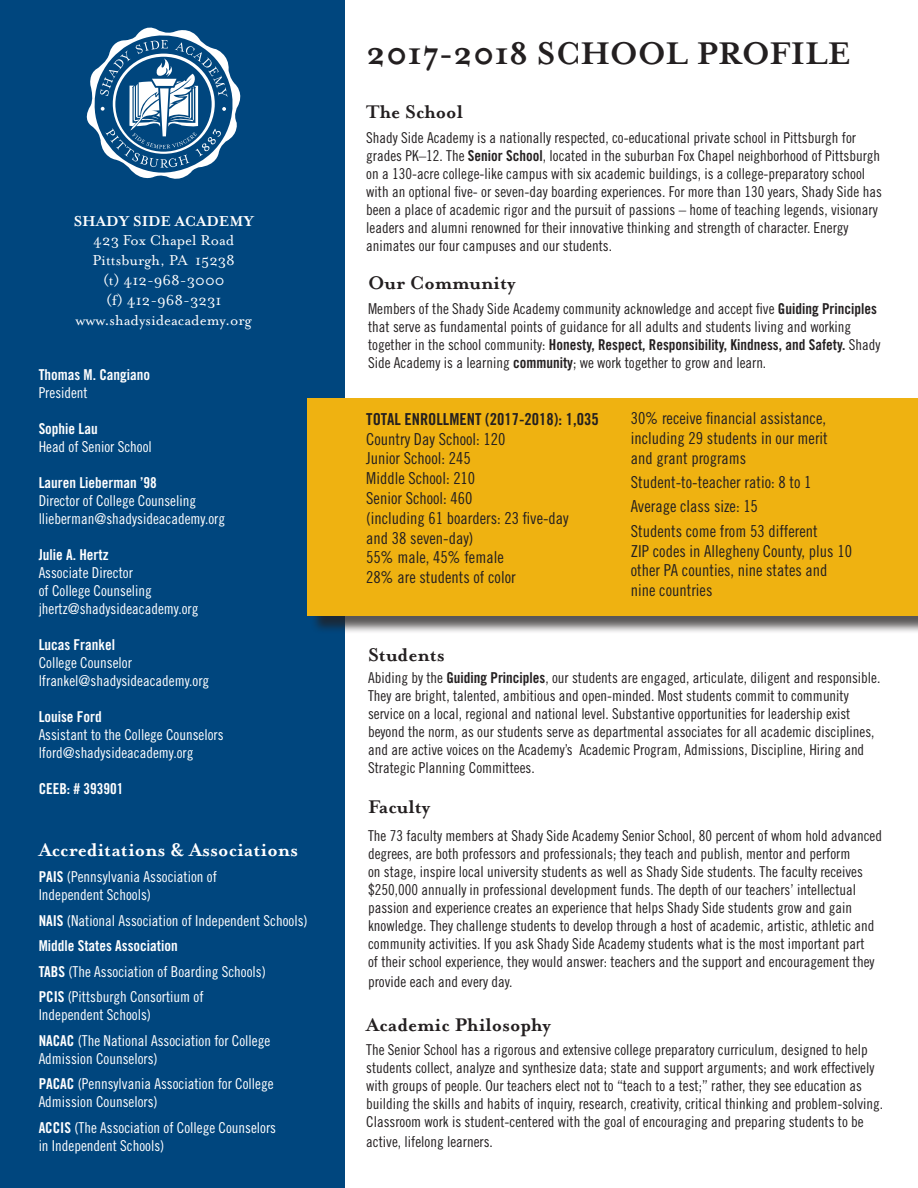
<style>
.page{position:relative;width:918px;height:1188px;background:#fff}
.page>*{position:absolute;margin:0;border:0;box-sizing:border-box;transform-origin:0 0}
.t1{font:700 36px "Mrs Eaves";color:#231f20}
.t2{font:700 21px "Mrs Eaves";color:#231f20}
.t3{font:700 21px "Mrs Eaves";color:#fff}
.t4{font:16.5px/19.8px "Trade Gothic Cond Eighteen";color:#231f20}
.t5{font:16.5px "Mrs Eaves Roman";color:#fff}
.t6{font:16.5px "Trade Gothic Bold Cond Twenty";color:#231f20}
.t7{font:700 16.5px "Mrs Eaves";color:#fff}
.t8{font:15px/18px "Trade Gothic Cond Eighteen";color:#231f20}
.t9{font:15px/18px "Trade Gothic Cond Eighteen";color:#fff}
.t10{font:15px "Trade Gothic Bold Cond Twenty";color:#fff}
.s1{font-family:"Trade Gothic Bold Cond Twenty"}
</style>
<div class="page">
<div style="left:0;top:0;width:344px;height:1188px;background:#00467e"></div>
<div style="left:310px;top:400px;width:608px;height:234px;background:#231f20;opacity:.75"></div>
<div style="left:308px;top:398px;width:610px;height:218px;background:#efb211"></div>
<svg style="left:87px;top:28px;width:153px;height:151px"></svg>
<p class="t7" style="left:74px;top:211px;width:182px">SHADY SIDE ACADEMY</p>
<p class="t5" style="left:93px;top:232px;width:143px">423 Fox Chapel Road</p>
<p class="t5" style="left:93px;top:251px;width:144px">Pittsburgh, PA 15238</p>
<p class="t5" style="left:103px;top:271px;width:123px">(t) 412-968-3000</p>
<p class="t5" style="left:106px;top:291px;width:117px">(f) 412-968-3231</p>
<p class="t5" style="left:76px;top:311px;width:178px">www.shadysideacademy.org</p>
<p class="t10" style="left:39px;top:366px;width:113px">Thomas M. Cangiano</p>
<p class="t9" style="left:39px;top:384px;width:51px">President</p>
<p class="t10" style="left:39px;top:420px;width:61px">Sophie Lau</p>
<p class="t9" style="left:39px;top:438px;width:115px">Head of Senior School</p>
<p class="t10" style="left:39px;top:474px;width:120px">Lauren Lieberman ’98</p>
<p class="t9" style="left:39px;top:492px;width:159px">Director of College Counseling</p>
<p class="t9" style="left:39px;top:510px;width:188px">llieberman@shadysideacademy.org</p>
<p class="t10" style="left:39px;top:546px;width:71px">Julie A. Hertz</p>
<p class="t9" style="left:39px;top:564px;width:96px">Associate Director</p>
<p class="t9" style="left:39px;top:582px;width:115px">of College Counseling</p>
<p class="t9" style="left:39px;top:600px;width:161px">jhertz@shadysideacademy.org</p>
<p class="t10" style="left:39px;top:636px;width:78px">Lucas Frankel</p>
<p class="t9" style="left:39px;top:654px;width:95px">College Counselor</p>
<p class="t9" style="left:39px;top:672px;width:172px">lfrankel@shadysideacademy.org</p>
<p class="t10" style="left:39px;top:708px;width:65px">Louise Ford</p>
<p class="t9" style="left:39px;top:726px;width:186px">Assistant to the College Counselors</p>
<p class="t9" style="left:39px;top:744px;width:156px">lford@shadysideacademy.org</p>
<p class="t10" style="left:39px;top:780px;width:86px">CEEB: # 393901</p>
<p class="t3" style="left:39px;top:838px;width:261px">Accreditations &amp; Associations</p>
<p class="t9" style="left:39px;top:868px;width:180px"><span class="s1">PAIS</span> (Pennsylvania Association of<br>Independent Schools)</p>
<p class="t9" style="left:39px;top:911px;width:271px"><span class="s1">NAIS</span> (National Association of Independent Schools)</p>
<p class="t10" style="left:39px;top:937px;width:141px">Middle States Association</p>
<p class="t9" style="left:39px;top:962px;width:229px"><span class="s1">TABS</span> (The Association of Boarding Schools)</p>
<p class="t9" style="left:39px;top:988px;width:166px"><span class="s1">PCIS</span> (Pittsburgh Consortium of</p>
<p class="t9" style="left:39px;top:1006px;width:114px">Independent Schools)</p>
<p class="t9" style="left:39px;top:1031px;width:233px"><span class="s1">NACAC</span> (The National Association for College<br>Admission Counselors)</p>
<p class="t9" style="left:39px;top:1075px;width:236px"><span class="s1">PACAC</span> (Pennsylvania Association for College<br>Admission Counselors)</p>
<p class="t9" style="left:39px;top:1118px;width:239px"><span class="s1">ACCIS</span> (The Association of College Counselors</p>
<p class="t9" style="left:39px;top:1136px;width:127px">in Independent Schools)</p>
<p class="t1" style="left:366px;top:33px;width:486px">2017-2018 SCHOOL PROFILE</p>
<p class="t2" style="left:366px;top:100px;width:98px">The School</p>
<p class="t8" style="left:366px;top:129px;width:517px">Shady Side Academy is a nationally respected, co-educational private school in Pittsburgh for grades PK–12. The <span class="s1">Senior School</span>, located in the suburban Fox Chapel neighborhood of Pittsburgh on a 130-acre college-like campus with six academic buildings, is a college-preparatory school with an optional five- or seven-day boarding experiences. For more than 130 years, Shady Side has been a place of academic rigor and the pursuit of passions – home of teaching legends, visionary leaders and alumni renowned for their innovative thinking and strength of character. Energy animates our four campuses and our students.</p>
<p class="t2" style="left:368px;top:271px;width:149px">Our Community</p>
<p class="t8" style="left:368px;top:299px;width:514px">Members of the Shady Side Academy community acknowledge and accept five <span class="s1">Guiding Principles </span>that serve as fundamental points of guidance for all adults and students living and working together in the school community: <span class="s1">Honesty, Respect, Responsibility, Kindness, and Safety.</span> Shady Side Academy is a learning <span class="s1">community</span>; we work together to grow and learn.</p>
<p class="t6" style="left:366px;top:409px;width:234px">TOTAL ENROLLMENT (2017-2018): 1,035</p>
<p class="t4" style="left:366px;top:429px;width:141px">Country Day School: 120</p>
<p class="t4" style="left:366px;top:448px;width:106px">Junior School: 245</p>
<p class="t4" style="left:366px;top:468px;width:111px">Middle School: 210</p>
<p class="t4" style="left:366px;top:488px;width:108px">Senior School: 460</p>
<p class="t4" style="left:366px;top:508px;width:204px">(including 61 boarders: 23 five-day and 38 seven-day)</p>
<p class="t4" style="left:366px;top:547px;width:139px">55% male, 45% female</p>
<p class="t4" style="left:366px;top:567px;width:151px">28% are students of color</p>
<p class="t4" style="left:631px;top:408px;width:198px;text-align:justify">30% receive financial assistance, including 29 students in our merit and grant programs</p>
<p class="t4" style="left:631px;top:472px;width:182px">Student-to-teacher ratio: 8 to 1</p>
<p class="t4" style="left:631px;top:496px;width:129px">Average class size: 15</p>
<p class="t4" style="left:631px;top:521px;width:223px">Students come from 53 different<br>ZIP codes in Allegheny County, plus 10 other PA counties, nine states and nine countries</p>
<p class="t2" style="left:368px;top:643px;width:78px">Students</p>
<p class="t8" style="left:368px;top:669px;width:514px">Abiding by the <span class="s1">Guiding Principles</span>, our students are engaged, articulate, diligent and responsible.<br>They are bright, talented, ambitious and open-minded. Most students commit to community service on a local, regional and national level. Substantive opportunities for leadership exist beyond the norm, as our students serve as departmental associates for all academic disciplines, and are active voices on the Academy’s Academic Program, Admissions, Discipline, Hiring and Strategic Planning Committees.</p>
<p class="t2" style="left:368px;top:795px;width:63px">Faculty</p>
<p class="t8" style="left:368px;top:826px;width:515px">The 73 faculty members at Shady Side Academy Senior School, 80 percent of whom hold advanced degrees, are both professors and professionals; they teach and publish, mentor and perform<br>on stage, inspire local university students as well as Shady Side students. The faculty receives $250,000 annually in professional development funds. The depth of our teachers’ intellectual passion and experience creates an experience that helps Shady Side students grow and gain knowledge. They challenge students to develop through a host of academic, artistic, athletic and community activities. If you ask Shady Side Academy students what is the most important part<br>of their school experience, they would answer: teachers and the support and encouragement they</p>
<p class="t8" style="left:368px;top:972px;width:146px">provide each and every day.</p>
<p class="t2" style="left:366px;top:1012px;width:186px">Academic Philosophy</p>
<p class="t8" style="left:366px;top:1041px;width:518px">The Senior School has a rigorous and extensive college preparatory curriculum, designed to help students collect, analyze and synthesize data; state and support arguments; and work effectively with groups of people. Our teachers elect not to “teach to a test;” rather, they see education as building the skills and habits of inquiry, research, creativity, critical thinking and problem-solving.<br>Classroom work is student-centered with the goal of encouraging and preparing students to be</p>
<p class="t8" style="left:366px;top:1133px;width:128px">active, lifelong learners.</p>
</div>
